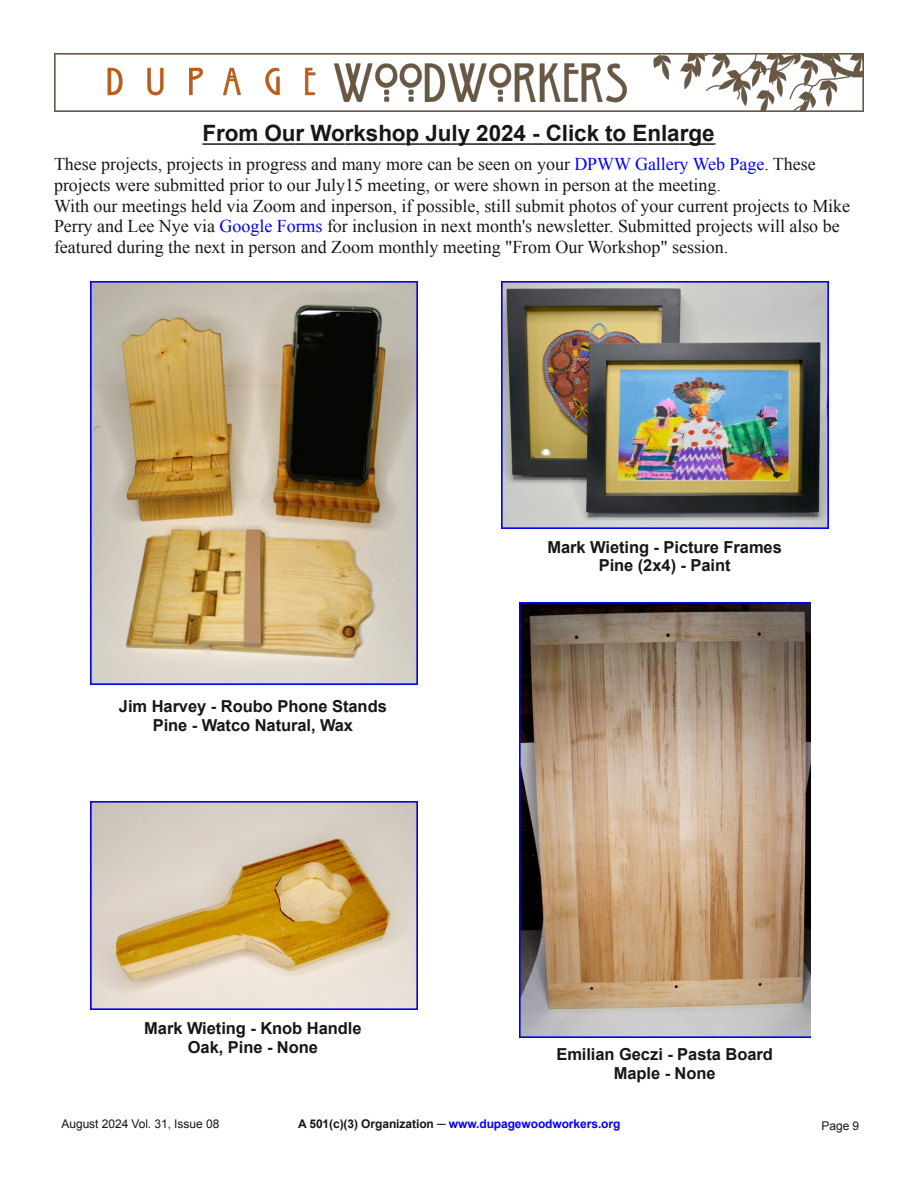
<style>
.page{position:relative;width:918px;height:1188px;background:#fff}
.page>*{position:absolute;margin:0;border:0;box-sizing:border-box;transform-origin:0 0}
.t1{font:700 22.5px "Arial";letter-spacing:-.005em;color:#181715}
.t2{font:18px/20.7px "Times New Roman";color:#181715}
.t3{font:700 16.5px/18.9px "Arial";color:#181715;text-align:center}
.t4{font:700 12px "Arial";letter-spacing:-.005em;color:#00f}
.t5{font:12px "Arial";letter-spacing:-.005em;color:#181715}
.s1{color:#00f}
.s2{color:#181715}
</style>
<div class="page">
<img style="left:54px;top:54px;width:810px;height:57px">
<img style="left:520px;top:602px;width:291px;height:435px">
<img style="left:502px;top:281px;width:327px;height:248px">
<img style="left:91px;top:801px;width:327px;height:208px">
<svg style="left:202px;top:143px;width:36px;height:2px"></svg>
<hr style="left:238px;top:143px;width:20px;height:2px;background:#181715">
<svg style="left:258px;top:143px;width:52px;height:2px"></svg>
<hr style="left:310px;top:143px;width:21px;height:2px;background:#181715">
<svg style="left:331px;top:143px;width:384px;height:2px"></svg>
<img style="left:91px;top:281px;width:327px;height:403px">
<p class="t1" style="left:202px;top:120px;width:514px">From Our Workshop July 2024 - Click to Enlarge</p>
<p class="t2" style="left:54px;top:154px;width:798px">These projects, projects in progress and many more can be seen on your <span class="s1">DPWW Gallery Web Page</span>. These projects were submitted prior to our July15 meeting, or were shown in person at the meeting.<br>With our meetings held via Zoom and inperson, if possible, still submit photos of your current projects to Mike Perry and Lee Nye via <span class="s1">Google Forms</span> for inclusion in next month's newsletter. Submitted projects will also be featured during the next in person and Zoom monthly meeting "From Our Workshop" session.</p>
<p class="t3" style="left:119px;top:697px;width:269px">Jim Harvey - Roubo Phone Stands<br>Pine - Watco Natural, Wax</p>
<p class="t3" style="left:144px;top:1019px;width:219px">Mark Wieting - Knob Handle<br>Oak, Pine - None</p>
<p class="t3" style="left:547px;top:537px;width:236px">Mark Wieting - Picture Frames<br>Pine (2x4) - Paint</p>
<p class="t3" style="left:556px;top:1045px;width:218px">Emilian Geczi - Pasta Board<br>Maple - None</p>
<p class="t5" style="left:62px;top:1117px;width:159px">August 2024 Vol. 31, Issue 08</p>
<p class="t4" style="left:298px;top:1118px;width:324px"><span class="s2">A 501(c)(3) Organization ─</span> www.dupagewoodworkers.org</p>
<p class="t5" style="left:822px;top:1119px;width:39px">Page 9</p>
</div>
